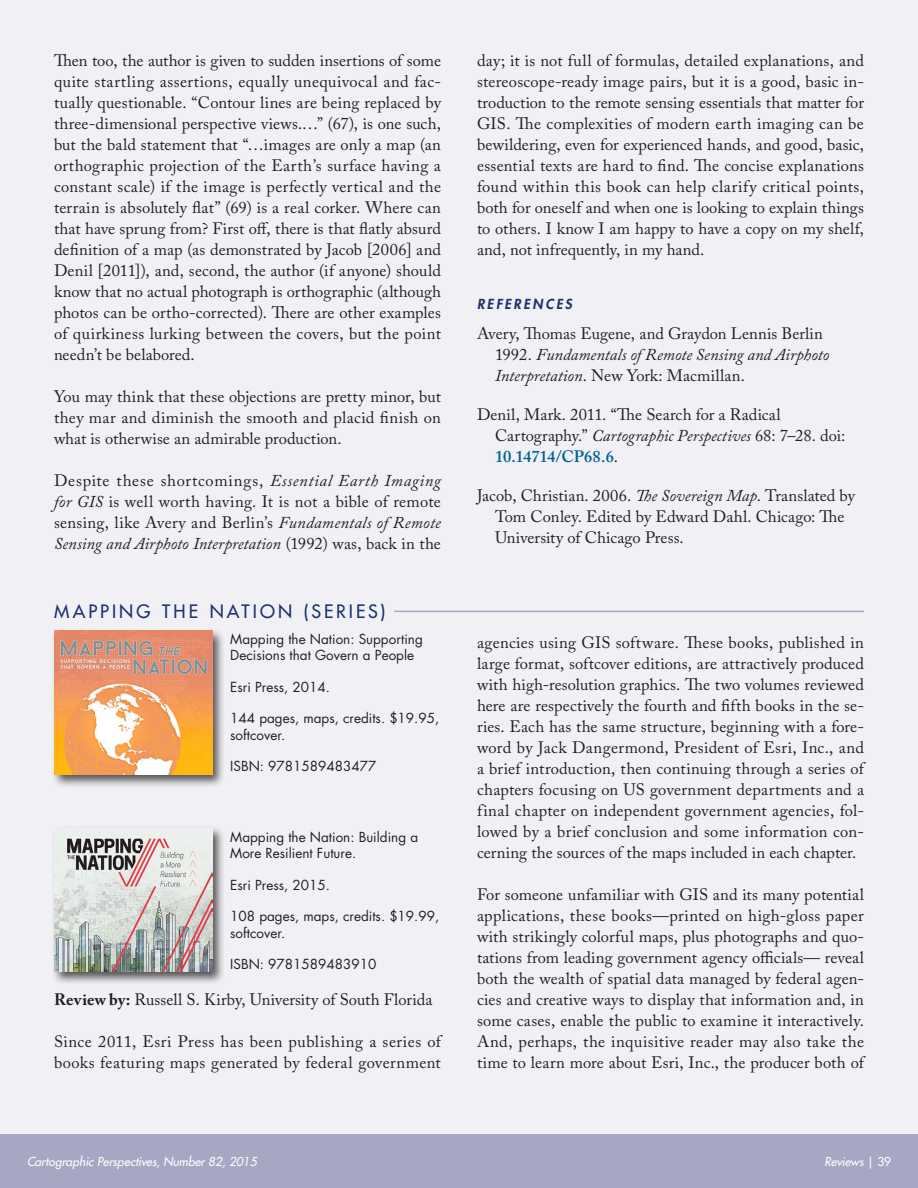
<style>
.page{position:relative;width:918px;height:1188px;background:#fff}
.page>*{position:absolute;margin:0;border:0;box-sizing:border-box;transform-origin:0 0}
.Greater_Header{font:500 18px "Futura Std";letter-spacing:.165em;color:#1d326f}
.Main_Body_Text{font:16.5px/21px "Adobe Caslon Pro";letter-spacing:.015em;color:#231f20;text-align:justify}
.References{font:16.5px/21px "Adobe Caslon Pro";letter-spacing:.005em;color:#231f20}
.Review_Header{font:13.5px/16.5px "Futura Std";color:#231f20}
.Lesser_Header{font:italic 800 13.5px "Futura Std";letter-spacing:.18em;color:#1d326f}
.t1{font:italic 500 12px "Futura Std";color:#fff}
.s1{font-style:italic}
.s2{font-weight:700}
.s3{font-weight:600;color:#006295}
.s4{font-style:normal}
</style>
<div class="page">
<div style="left:0;top:1134px;width:918px;height:54px;background:#a7a7c3"></div>
<div style="left:0;top:0;width:918px;height:1134px;background:#f1f1f5"></div>
<hr style="left:54px;top:611px;width:810px;height:1px;background:#a7a7c3">
<hr style="left:54px;top:610px;width:340px;height:3px;background:#f1f1f5">
<div style="left:51px;top:628px;width:174px;height:160px;background:#231f20;opacity:.75"></div>
<img style="left:54px;top:631px;width:158px;height:144px">
<div style="left:51px;top:825px;width:174px;height:160px;background:#231f20;opacity:.75"></div>
<img style="left:54px;top:828px;width:158px;height:144px">
<p class="Main_Body_Text" style="left:54px;top:50px;width:389px">Then too, the author is given to sudden insertions of some quite startling assertions, equally unequivocal and fac&shy;tually questionable. “Contour lines are being replaced by three-dimensional perspective views.…” (67), is one such, but the bald statement that “…images are only a map (an orthographic projection of the Earth’s surface having a constant scale) if the image is perfectly vertical and the terrain is absolutely flat” (69) is a real corker. Where can that have sprung from? First off, there is that flatly absurd definition of a map (as demonstrated by Jacob [2006] and Denil [2011]), and, second, the author (if anyone) should know that no actual photograph is orthographic (although photos can be ortho-corrected). There are other examples of quirkiness lurking between the covers, but the point needn’t be belabored.</p>
<p class="Main_Body_Text" style="left:54px;top:386px;width:389px">You may think that these objections are pretty minor, but they mar and diminish the smooth and placid finish on what is otherwise an admirable production.</p>
<p class="Main_Body_Text" style="left:54px;top:470px;width:389px">Despite these shortcomings, <span class="s1">Essential Earth Imaging for GIS</span> is well worth having. It is not a bible of remote sensing, like Avery and Berlin’s <span class="s1">Fundamentals of Remote Sensing and Airphoto Interpretation</span> (1992) was, back in the</p>
<p class="Greater_Header" style="left:54px;top:600px;width:333px">MAPPING THE NATION (SERIES)</p>
<p class="Review_Header" style="left:230px;top:631px;width:194px">Mapping the Nation: Supporting<br>Decisions that Govern a People</p>
<p class="Review_Header" style="left:230px;top:679px;width:101px">Esri Press, 2014.</p>
<p class="Review_Header" style="left:230px;top:710px;width:210px">144 pages, maps, credits. $19.95, softcover.</p>
<p class="Review_Header" style="left:230px;top:758px;width:148px">ISBN: 9781589483477</p>
<p class="Review_Header" style="left:230px;top:829px;width:189px">Mapping the Nation: Building a<br>More Resilient Future.</p>
<p class="Review_Header" style="left:230px;top:877px;width:101px">Esri Press, 2015.</p>
<p class="Review_Header" style="left:230px;top:908px;width:210px">108 pages, maps, credits. $19.99, softcover.</p>
<p class="Review_Header" style="left:230px;top:956px;width:148px">ISBN: 9781589483910</p>
<p class="Main_Body_Text" style="left:54px;top:989px;width:380px"><span class="s2">Review by:</span> Russell S. Kirby, University of South Florida</p>
<p class="Main_Body_Text" style="left:54px;top:1031px;width:389px">Since 2011, Esri Press has been publishing a series of books featuring maps generated by federal government</p>
<p class="Main_Body_Text" style="left:477px;top:50px;width:389px">day; it is not full of formulas, detailed explanations, and stereoscope-ready image pairs, but it is a good, basic in&shy;troduction to the remote sensing essentials that matter for GIS. The complexities of modern earth imaging can be bewildering, even for experienced hands, and good, basic, essential texts are hard to find. The concise explanations found within this book can help clarify critical points, both for oneself and when one is looking to explain things to others. I know I am happy to have a copy on my shelf, and, not infrequently, in my hand.</p>
<p class="Lesser_Header" style="left:477px;top:296px;width:96px">REFERENCES</p>
<p class="References" style="left:495px;top:323px;width:336px;text-indent:-18px">Avery, Thomas Eugene, and Graydon Lennis Berlin<br>1992. <span class="s1">Fundamentals of Remote Sensing and Airphoto<br>Interpretation</span>. New York: Macmillan.</p>
<p class="References" style="left:495px;top:404px;width:352px;text-indent:-18px">Denil, Mark. 2011. “The Search for a Radical<br>Cartography.” <span class="s1">Cartographic Perspectives</span> 68: 7–28. doi:<br><span class="s3">10.14714/CP68.6</span>.</p>
<p class="References" style="left:495px;top:485px;width:362px;text-indent:-18px">Jacob, Christian. 2006. <span class="s1">The Sovereign Map</span>. Translated by<br>Tom Conley. Edited by Edward Dahl. Chicago: The<br>University of Chicago Press.</p>
<p class="Main_Body_Text" style="left:477px;top:632px;width:389px">agencies using GIS software. These books, published in large format, softcover editions, are attractively produced with high-resolution graphics. The two volumes reviewed here are respectively the fourth and fifth books in the se&shy;ries. Each has the same structure, beginning with a fore&shy;word by Jack Dangermond, President of Esri, Inc., and a brief introduction, then continuing through a series of chapters focusing on US government departments and a final chapter on independent government agencies, fol&shy;lowed by a brief conclusion and some information con&shy;cerning the sources of the maps included in each chapter.</p>
<p class="Main_Body_Text" style="left:477px;top:884px;width:389px">For someone unfamiliar with GIS and its many potential applications, these books—printed on high-gloss paper with strikingly colorful maps, plus photographs and quo&shy;tations from leading government agency officials— reveal both the wealth of spatial data managed by federal agen&shy;cies and creative ways to display that information and, in some cases, enable the public to examine it interactively.<br>And, perhaps, the inquisitive reader may also take the time to learn more about Esri, Inc., the producer both of</p>
<p class="t1" style="left:27px;top:1154px;width:231px">Cartographic Perspectives, Number 82, 2015</p>
<p class="t1" style="left:824px;top:1154px;width:68px">Reviews <span class="s4">| 39</span></p>
</div>
